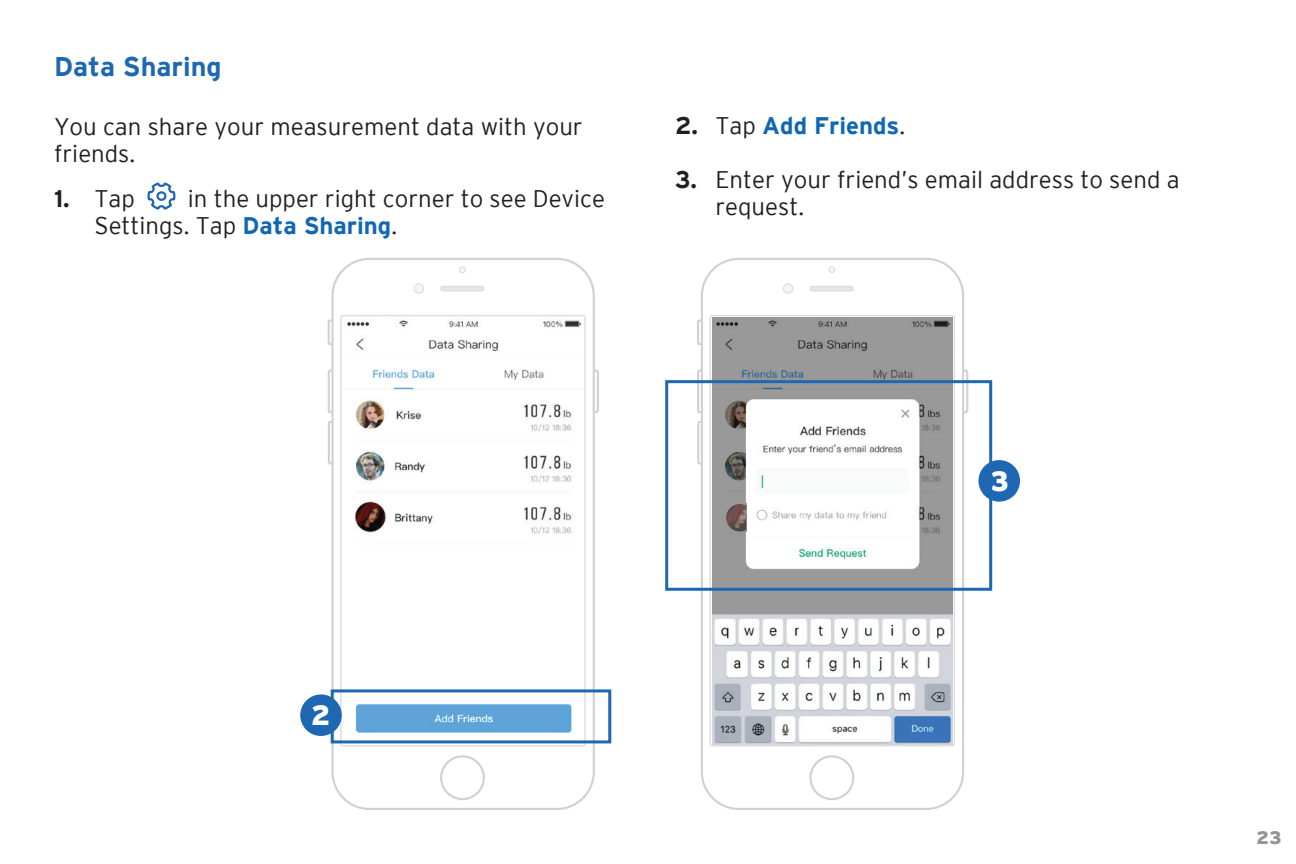
<style>
.page{position:relative;width:1296px;height:864px;background:#fff}
.page>*{position:absolute;margin:0;border:0;box-sizing:border-box;transform-origin:0 0}
.t1{font:900 27.6px "Interstate";color:#fff}
.t2{font:700 27px "Interstate";color:#1e67b3}
.t3{font:300 24px/27px "Interstate";color:#231f20}
.t4{font:700 24px "Interstate";color:#1167b3}
.t5{font:900 18px "Interstate";color:#939598}
.s1{color:#231f20}
.s2{font-weight:300;color:#231f20}
.s3{font-weight:700}
.s4{font-weight:700;color:#1167b3}
</style>
<div class="page">
<svg style="left:697px;top:319px;width:4px;height:26px"></svg>
<svg style="left:697px;top:370px;width:4px;height:43px"></svg>
<svg style="left:964px;top:370px;width:4px;height:43px"></svg>
<svg style="left:697px;top:421px;width:4px;height:44px"></svg>
<svg style="left:701px;top:258px;width:263px;height:552px"></svg>
<svg style="left:710px;top:315px;width:245px;height:431px;fill:#dddddc"></svg>
<svg style="left:783px;top:283px;width:10px;height:11px"></svg>
<div style="left:828px;top:266px;width:7px;height:7px;background:#eeeeed;border-radius:50%"></div>
<svg style="left:829px;top:267px;width:6px;height:6px"></svg>
<svg style="left:809px;top:755px;width:45px;height:45px"></svg>
<div style="left:813px;top:759px;width:38px;height:37px;background:#fff;border-radius:50%"></div>
<div style="left:810px;top:286px;width:44px;height:5px;background:#e6e7e6;border-radius:3px"></div>
<svg style="left:328px;top:319px;width:3px;height:26px"></svg>
<svg style="left:328px;top:370px;width:3px;height:43px"></svg>
<svg style="left:595px;top:370px;width:4px;height:43px"></svg>
<svg style="left:328px;top:421px;width:3px;height:44px"></svg>
<svg style="left:331px;top:258px;width:264px;height:552px"></svg>
<svg style="left:340px;top:315px;width:246px;height:431px;fill:#e7e7e7"></svg>
<svg style="left:414px;top:283px;width:10px;height:11px"></svg>
<div style="left:459px;top:266px;width:7px;height:7px;background:#e2e2e2;border-radius:50%"></div>
<svg style="left:460px;top:268px;width:5px;height:5px"></svg>
<svg style="left:440px;top:755px;width:45px;height:45px"></svg>
<div style="left:444px;top:759px;width:37px;height:37px;background:#fff;border-radius:50%"></div>
<div style="left:440px;top:286px;width:44px;height:5px;background:#e6e7e6;border-radius:3px"></div>
<img style="left:713px;top:317px;width:240px;height:428px">
<img style="left:343px;top:317px;width:240px;height:428px">
<div style="left:740px;top:321px;width:25px;height:8px;background:#999"></div>
<div style="left:371px;top:321px;width:24px;height:8px;background:#fff"></div>
<div style="left:300px;top:694px;width:42px;height:42px;background:#1e67b3;border-radius:50%"></div>
<div style="left:331px;top:689px;width:280px;height:54px;border:3px solid #1e67b3"></div>
<div style="left:978px;top:460px;width:42px;height:42px;background:#1e67b3;border-radius:50%"></div>
<div style="left:665px;top:380px;width:327px;height:211px;border:3px solid #1e67b3"></div>
<svg style="left:147px;top:182px;width:29px;height:28px"></svg>
<img style="left:355px;top:501px;width:31px;height:32px">
<div style="left:725px;top:503px;width:21px;height:29px;background:#999"></div>
<img style="left:726px;top:504px;width:20px;height:28px">
<p class="t2" style="left:54px;top:51px;width:169px">Data Sharing</p>
<p class="t3" style="left:54px;top:114px;width:530px">You can share your measurement data with your friends.</p>
<p class="t4" style="left:675px;top:112px;width:232px"><span class="s1">2.</span> <span class="s2">Tap</span> Add Friends<span class="s2">.</span></p>
<p class="t3" style="left:715px;top:166px;width:466px;text-indent:-40px"><span class="s3">3.</span> Enter your friend’s email address to send a request.</p>
<p class="t3" style="left:94px;top:185px;width:512px;text-indent:93px">in the upper right corner to see Device<br>Settings. Tap <span class="s4">Data Sharing</span>.</p>
<p class="t3" style="left:54px;top:185px;width:82px"><span class="s3">1.</span> Tap</p>
<p class="t1" style="left:311px;top:701px;width:21px">2</p>
<p class="t1" style="left:990px;top:467px;width:20px">3</p>
<p class="t5" style="left:1257px;top:828px;width:26px">23</p>
</div>
